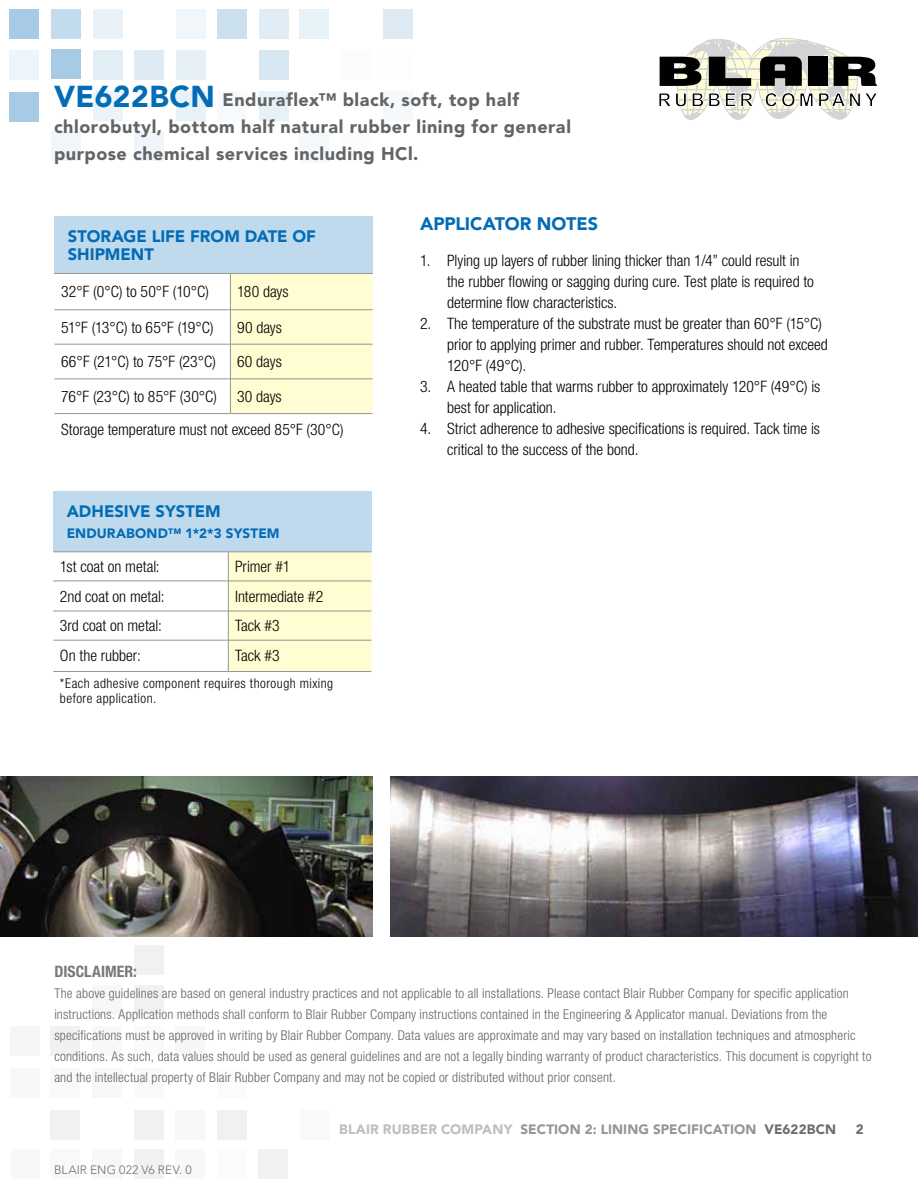
<style>
.page{position:relative;width:918px;height:1188px;background:#fff}
.page>*{position:absolute;margin:0;border:0;box-sizing:border-box;transform-origin:0 0}
.t1{font:900 18px/27px "Avenir LT Std";letter-spacing:.03em;color:#636466}
.t2{font:900 18px "Avenir LT Std";letter-spacing:-.01em;color:#036cb6}
.t3{font:900 16.5px/18px "Avenir LT Std";color:#036cb6}
.t4{font:300 condensed 15.75px/21px "Helvetica Neue LT Std";letter-spacing:-.005em;color:#000}
.t5{font:700 condensed 15.75px "Helvetica Neue LT Std";color:#77787b}
.t6{font:300 condensed 13.5px/21px "Helvetica Neue LT Std";letter-spacing:.015em;color:#636466}
.t7{font:300 condensed 13.5px/15px "Helvetica Neue LT Std";letter-spacing:.035em;color:#000}
.t8{font:900 13.5px "Avenir LT Std";letter-spacing:.005em;color:#939598}
.t9{font:900 13.5px "Avenir LT Std";letter-spacing:.01em;color:#036cb6}
.t10{font:900 13.5px "Avenir LT Std";letter-spacing:.01em;color:#bcbec0}
.t11{font:900 13.5px "Avenir LT Std";color:#6d6e71}
.t12{font:300 12px "Avenir LT Std";letter-spacing:.01em;color:#6d6e71}
.s1{font-size:30px;color:#036cb6}
.s2{color:#bcbec0}
.s3{color:#6d6e71}
</style>
<div class="page">
<div style="left:259px;top:1150px;width:29px;height:29px;background:#f1f1f1"></div>
<div style="left:217px;top:1150px;width:29px;height:29px;background:#fbfbfb"></div>
<div style="left:176px;top:1150px;width:29px;height:29px;background:#f8f8f8"></div>
<div style="left:134px;top:1150px;width:29px;height:29px;background:#f1f1f1"></div>
<div style="left:92px;top:1150px;width:30px;height:29px;background:#f7f7f7"></div>
<div style="left:51px;top:1150px;width:29px;height:29px;background:#f9f9f9"></div>
<div style="left:10px;top:1150px;width:30px;height:29px;background:#f8f8f8"></div>
<div style="left:300px;top:1110px;width:30px;height:29px;background:#f9f9f9"></div>
<div style="left:217px;top:1110px;width:29px;height:29px;background:#f1f1f1"></div>
<div style="left:176px;top:1110px;width:29px;height:29px;background:#f7f7f7"></div>
<div style="left:134px;top:1110px;width:29px;height:29px;background:#f1f1f1"></div>
<div style="left:51px;top:1110px;width:29px;height:29px;background:#f1f1f1"></div>
<div style="left:217px;top:1068px;width:29px;height:30px;background:#fbfbfb"></div>
<div style="left:134px;top:1068px;width:29px;height:30px;background:#f9f9f9"></div>
<div style="left:92px;top:1068px;width:30px;height:30px;background:#f7f7f7"></div>
<div style="left:51px;top:1068px;width:29px;height:30px;background:#f9f9f9"></div>
<div style="left:10px;top:1068px;width:30px;height:30px;background:#f8f8f8"></div>
<div style="left:176px;top:1027px;width:29px;height:29px;background:#f7f7f7"></div>
<div style="left:134px;top:1027px;width:29px;height:29px;background:#fafafa"></div>
<div style="left:92px;top:1027px;width:30px;height:29px;background:#f8f8f8"></div>
<div style="left:51px;top:1027px;width:29px;height:29px;background:#f1f1f1"></div>
<div style="left:134px;top:985px;width:29px;height:29px;background:#f1f1f1"></div>
<div style="left:92px;top:985px;width:30px;height:29px;background:#f7f7f7"></div>
<div style="left:10px;top:1027px;width:30px;height:29px;background:#f5f5f5"></div>
<div style="left:134px;top:945px;width:29px;height:30px;background:#f1f1f1"></div>
<img style="left:391px;top:777px;width:527px;height:159px">
<div style="left:54px;top:216px;width:319px;height:57px;background:#c0daed"></div>
<div style="left:231px;top:274px;width:142px;height:139px;background:#fffdd1"></div>
<hr style="left:54px;top:273px;width:176px;height:1px;background:#939598">
<hr style="left:230px;top:273px;width:143px;height:1px;background:#939598">
<hr style="left:230px;top:274px;width:1px;height:36px;background:#939598">
<hr style="left:54px;top:309px;width:176px;height:1px;background:#939598">
<hr style="left:230px;top:309px;width:143px;height:1px;background:#939598">
<hr style="left:230px;top:310px;width:1px;height:34px;background:#939598">
<hr style="left:54px;top:344px;width:176px;height:1px;background:#939598">
<hr style="left:230px;top:344px;width:143px;height:1px;background:#939598">
<hr style="left:230px;top:344px;width:1px;height:35px;background:#939598">
<hr style="left:54px;top:379px;width:176px;height:1px;background:#939598">
<hr style="left:230px;top:379px;width:143px;height:1px;background:#939598">
<hr style="left:230px;top:379px;width:1px;height:34px;background:#939598">
<hr style="left:54px;top:413px;width:176px;height:1px;background:#939598">
<hr style="left:230px;top:413px;width:143px;height:1px;background:#939598">
<img style="left:0;top:777px;width:373px;height:159px">
<div style="left:51px;top:9px;width:30px;height:29px;background:#c2dbed"></div>
<div style="left:93px;top:9px;width:29px;height:29px;background:#eaf2f8"></div>
<div style="left:176px;top:9px;width:29px;height:29px;background:#f1f6fa"></div>
<div style="left:218px;top:9px;width:29px;height:29px;background:#cae0ef"></div>
<div style="left:259px;top:9px;width:30px;height:29px;background:#e0edf6"></div>
<div style="left:300px;top:9px;width:29px;height:29px;background:#e7f1f8"></div>
<div style="left:383px;top:9px;width:29px;height:29px;background:#deebf5"></div>
<div style="left:10px;top:50px;width:29px;height:29px;background:#eef5fa"></div>
<div style="left:93px;top:50px;width:29px;height:29px;background:#e2eef6"></div>
<div style="left:135px;top:50px;width:29px;height:29px;background:#deebf5"></div>
<div style="left:176px;top:50px;width:29px;height:29px;background:#e5f0f7"></div>
<div style="left:259px;top:50px;width:30px;height:29px;background:#d8e8f3"></div>
<div style="left:93px;top:92px;width:29px;height:29px;background:#edf4f9"></div>
<div style="left:176px;top:92px;width:29px;height:29px;background:#e7f1f8"></div>
<div style="left:218px;top:92px;width:29px;height:29px;background:#f7fafc"></div>
<div style="left:259px;top:92px;width:30px;height:29px;background:#e7f1f8"></div>
<div style="left:341px;top:50px;width:30px;height:29px;background:#fbfcfd"></div>
<div style="left:383px;top:92px;width:29px;height:29px;background:#f5f9fc"></div>
<div style="left:341px;top:133px;width:30px;height:30px;background:#fbfcfd"></div>
<div style="left:10px;top:9px;width:29px;height:29px;background:#a7cbe5"></div>
<div style="left:51px;top:49px;width:30px;height:29px;background:#a7cbe5"></div>
<div style="left:10px;top:93px;width:29px;height:29px;background:#a7cbe5"></div>
<div style="left:135px;top:131px;width:29px;height:30px;background:#eff5fa"></div>
<div style="left:51px;top:131px;width:30px;height:30px;background:#f0f6fa"></div>
<div style="left:299px;top:133px;width:29px;height:30px;background:#f3f8fb"></div>
<svg style="left:659px;top:38px;width:218px;height:82px"></svg>
<div style="left:53px;top:491px;width:318px;height:61px;background:#c0daed"></div>
<hr style="left:53px;top:551px;width:175px;height:1px;background:#939598">
<hr style="left:228px;top:551px;width:143px;height:1px;background:#939598">
<hr style="left:53px;top:581px;width:175px;height:1px;background:#939598">
<hr style="left:53px;top:611px;width:175px;height:1px;background:#939598">
<div style="left:228px;top:552px;width:143px;height:119px;background:#fffdd1"></div>
<hr style="left:53px;top:640px;width:175px;height:1px;background:#939598">
<hr style="left:228px;top:640px;width:143px;height:1px;background:#939598">
<hr style="left:228px;top:640px;width:1px;height:31px;background:#939598">
<hr style="left:53px;top:671px;width:175px;height:1px;background:#939598">
<hr style="left:228px;top:671px;width:143px;height:1px;background:#939598">
<p class="t1" style="left:54px;top:86px;width:519px"><span class="s1">VE622BCN</span> Enduraflex™ black, soft, top half chlorobutyl, bottom half natural rubber lining for general purpose chemical services including HCl.</p>
<p class="t3" style="left:68px;top:227px;width:250px">Storage Life From Date of<br>Shipmen</p>
<p class="t3" style="left:144px;top:245px;width:11px">t</p>
<p class="t4" style="left:61px;top:281px;width:149px">32°F (0°C) to 50°F (10°C)</p>
<p class="t4" style="left:237px;top:281px;width:53px">180 days</p>
<p class="t4" style="left:61px;top:316px;width:154px">51°F (13°C) to 65°F (19°C)</p>
<p class="t4" style="left:237px;top:316px;width:46px">90 days</p>
<p class="t4" style="left:61px;top:351px;width:156px">66°F (21°C) to 75°F (23°C)</p>
<p class="t4" style="left:237px;top:351px;width:46px">60 days</p>
<p class="t4" style="left:61px;top:386px;width:157px">76°F (23°C) to 85°F (30°C)</p>
<p class="t4" style="left:61px;top:380px;width:284px;line-height:33.2px;text-indent:176px">30 days<br>Storage temperature must not exceed 85°F (30°C)</p>
<p class="t3" style="left:67px;top:503px;width:141px">Adhes ive System</p>
<p class="t9" style="left:67px;top:525px;width:215px">Endurabond™ 1*2*3 SYSTEM</p>
<p class="t4" style="left:60px;top:556px;width:101px">1st coat on metal:</p>
<p class="t4" style="left:235px;top:556px;width:57px">Primer #1</p>
<p class="t4" style="left:60px;top:585px;width:106px">2nd coat on metal:</p>
<p class="t4" style="left:235px;top:585px;width:90px">Intermediate #2</p>
<p class="t4" style="left:60px;top:615px;width:104px">3rd coat on metal:</p>
<p class="t4" style="left:235px;top:615px;width:46px">Tack #3</p>
<p class="t4" style="left:60px;top:645px;width:83px">On the rubber:</p>
<p class="t4" style="left:235px;top:645px;width:46px">Tack #3</p>
<p class="t7" style="left:60px;top:676px;width:275px">*Each adhesive component requires thorough mixing before application.</p>
<p class="t2" style="left:420px;top:212px;width:168px">Applicator Notes</p>
<p class="t4" style="left:447px;top:249px;width:368px;text-indent:-27px">1. Plying up layers of rubber lining thicker than 1/4” could result in the rubber flowing or sagging during cure. Test plate is required to determine flow characteristics.</p>
<p class="t4" style="left:447px;top:312px;width:382px;text-indent:-27px">2. The temperature of the substrate must be greater than 60°F (15°C) prior to applying primer and rubber. Temperatures should not exceed<br>120°F (49°C).</p>
<p class="t4" style="left:447px;top:375px;width:375px;text-indent:-27px">3. A heated table that warms rubber to approximately 120°F (49°C) is best for application.</p>
<p class="t4" style="left:447px;top:417px;width:374px;text-indent:-27px">4. Strict adherence to adhesive specifications is required. Tack time is critical to the success of the bond.</p>
<p class="t5" style="left:54px;top:962px;width:18px">DISCLAIMER</p>
<p class="t5" style="left:133px;top:962px;width:5px">:</p>
<p class="t6" style="left:54px;top:982px;width:819px">The above guidelines are based on general industry practices and not applicable to all installations. Please contact Blair Rubber Company for specific application instructions. Application methods shall conform to Blair Rubber Company instructions contained in the Engineering &amp; Applicator manual. Deviations from the specifications must be approved in writing by Blair Rubber Company. Data values are approximate and may vary based on installation techniques and atmospheric conditions. As such, data values should be used as general guidelines and are not a legally binding warranty of product characteristics. This document is copyright to and the intellectual property of Blair Rubber Company and may not be copied or distributed without prior consent.</p>
<p class="t12" style="left:54px;top:1163px;width:139px">BLAIR ENG 022 V6 Rev. 0</p>
<p class="t10" style="left:339px;top:1121px;width:72px">Blair Rubbe</p>
<p class="t8" style="left:428px;top:1121px;width:409px"><span class="s2">r Company</span> Section 2: Lin ing Specification <span class="s3">VE622BCN</span></p>
<p class="t11" style="left:856px;top:1121px;width:9px">2</p>
</div>
